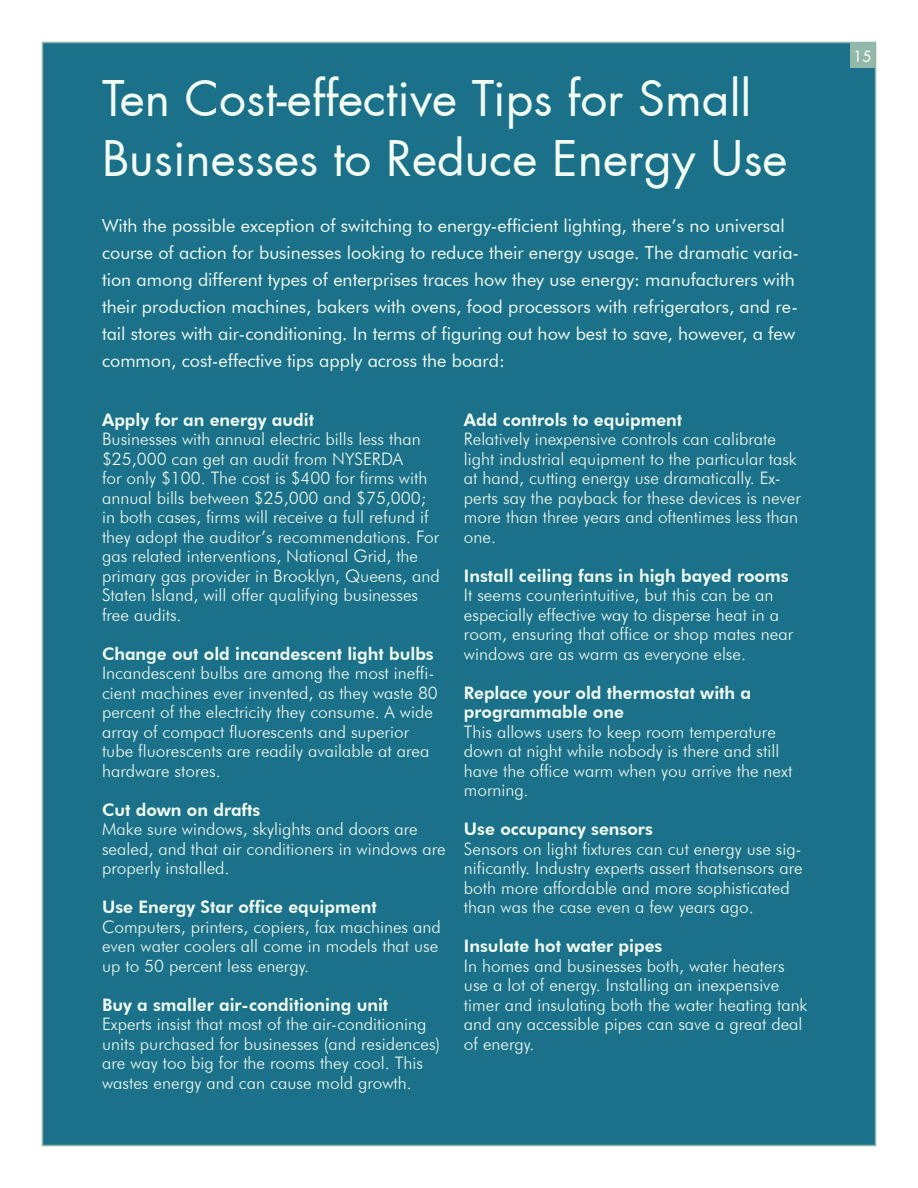
<style>
.page{position:relative;width:918px;height:1188px;background:#fff}
.page>*{position:absolute;margin:0;border:0;box-sizing:border-box;transform-origin:0 0}
.t1{font:48px/60px "Futura";color:#f2fcf1}
.t2{font:18px/27px "Futura BT";color:#f2fcf1}
.t3{font:300 17.25px/19.5px "Futura BT";color:#f2fcf1}
.t4{font:800 17.25px/19.5px "Futura BT";color:#f2fcf1}
.t5{font:15px "Futura";color:#fff}
</style>
<div class="page">
<div style="left:41px;top:41px;width:836px;height:1106px;background:#1b7189"></div>
<div style="left:850px;top:43px;width:25px;height:25px;background:#91b8a9"></div>
<h1 class="t1" style="left:102px;top:73px;width:687px">Ten Cost-effective Tips for Small<br>Businesses to Reduce Energy Use</h1>
<p class="t2" style="left:102px;top:212px;width:699px">With the possible exception of switching to energy-efficient lighting, there’s no universal course of action for businesses looking to reduce their energy usage. The dramatic varia&shy;tion among different types of enterprises traces how they use energy: manufacturers with their production machines, bakers with ovens, food processors with refrigerators, and re&shy;tail stores with air-conditioning. In terms of figuring out how best to save, however, a few common, cost-effective tips apply across the board:</p>
<p class="t4" style="left:102px;top:410px;width:213px">Apply for an energy audit</p>
<p class="t3" style="left:102px;top:429px;width:339px">Businesses with annual electric bills less than $25,000 can get an audit from NYSERDA<br>for only $100. The cost is $400 for firms with annual bills between $25,000 and $75,000; in both cases, firms will receive a full refund if they adopt the auditor’s recommendations. For gas related interventions, National Grid, the primary gas provider in Brooklyn, Queens, and Staten Island, will offer qualifying businesses free audits.</p>
<p class="t4" style="left:102px;top:644px;width:333px">Change out old incandescent light bulbs</p>
<p class="t3" style="left:102px;top:663px;width:337px">Incandescent bulbs are among the most ineffi&shy;cient machines ever invented, as they waste 80 percent of the electricity they consume. A wide array of compact fluorescents and superior tube fluorescents are readily available at area hardware stores.</p>
<p class="t4" style="left:102px;top:800px;width:160px">Cut down on drafts</p>
<p class="t3" style="left:102px;top:819px;width:345px">Make sure windows, skylights and doors are sealed, and that air conditioners in windows are properly installed.</p>
<p class="t4" style="left:102px;top:897px;width:276px">Use Energy Star office equipment</p>
<p class="t3" style="left:102px;top:917px;width:340px">Computers, printers, copiers, fax machines and even water coolers all come in models that use up to 50 percent less energy.</p>
<p class="t4" style="left:102px;top:995px;width:288px">Buy a smaller air-conditioning unit</p>
<p class="t3" style="left:102px;top:1014px;width:340px">Experts insist that most of the air-conditioning units purchased for businesses (and residences) are way too big for the rooms they cool. This wastes energy and can cause mold growth.</p>
<p class="t4" style="left:464px;top:410px;width:220px">Add controls to equipment</p>
<p class="t3" style="left:464px;top:429px;width:338px">Relatively inexpensive controls can calibrate light industrial equipment to the particular task at hand, cutting energy use dramatically. Ex&shy;perts say the payback for these devices is never more than three years and oftentimes less than one.</p>
<p class="t4" style="left:464px;top:566px;width:326px">Install ceiling fans in high bayed rooms</p>
<p class="t3" style="left:464px;top:585px;width:331px">It seems counterintuitive, but this can be an especially effective way to disperse heat in a room, ensuring that office or shop mates near windows are as warm as everyone else.</p>
<p class="t4" style="left:464px;top:683px;width:289px">Replace your old thermostat with a programmable one</p>
<p class="t3" style="left:464px;top:722px;width:330px">This allows users to keep room temperature down at night while nobody is there and still have the office warm when you arrive the next morning.</p>
<p class="t4" style="left:464px;top:819px;width:190px">Use occupancy sensors</p>
<p class="t3" style="left:464px;top:839px;width:340px">Sensors on light fixtures can cut energy use sig&shy;nificantly. Industry experts assert thatsensors are both more affordable and more sophisticated than was the case even a few years ago.</p>
<p class="t4" style="left:464px;top:936px;width:200px">Insulate hot water pipes</p>
<p class="t3" style="left:464px;top:956px;width:345px">In homes and businesses both, water heaters use a lot of energy. Installing an inexpensive timer and insulating both the water heating tank and any accessible pipes can save a great deal of energy.</p>
<p class="t5" style="left:853px;top:49px;width:20px">15</p>
</div>
